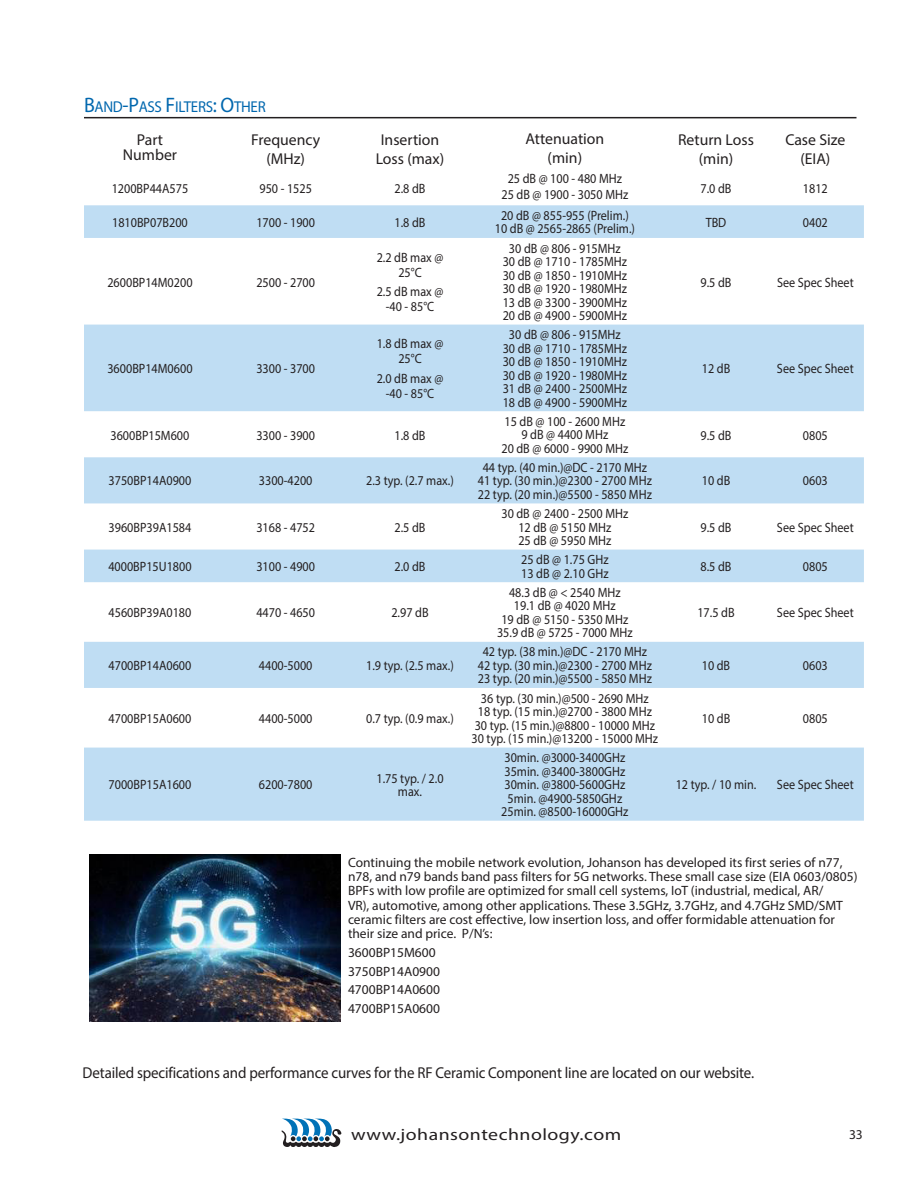
<style>
.page{position:relative;width:918px;height:1188px;background:#fff}
.page>*{position:absolute;margin:0;border:0;box-sizing:border-box;transform-origin:0 0}
.t1{font:16.5px "Myriad Pro";letter-spacing:.025em;color:#231f20;scale:1.2 1}
.t2{font:15.75px "Myriad Pro";letter-spacing:-.01em;color:#231f20;scale:.95 1}
.t3{font:15.75px/18.9px "Myriad Pro";letter-spacing:-.01em;color:#231f20;text-align:center}
.t4{font:15.75px/33.3px "Myriad Pro";letter-spacing:-.02em;color:#0067ae;scale:.95 1}
.t5{font:13.5px/13.5px "Myriad Pro";color:#231f20;text-align:center;scale:.9 1}
.t6{font:13.5px/14.2px "Myriad Pro";color:#231f20}
.s1{font-size:21px}
.s2{color:#231f20}
</style>
<div class="page">
<svg style="left:282px;top:1119px;width:60px;height:28px"></svg>
<hr style="left:84px;top:117px;width:772px;height:1px;background:#231f20">
<svg style="left:84px;top:205px;width:780px;height:616px;fill:#bfddf3"></svg>
<img style="left:89px;top:854px;width:252px;height:167px">
<p class="t4" style="left:137px;top:89px;width:137px;text-indent:-53px"><span class="s1">B</span>AND<span class="s1">-P</span>ASS <span class="s1">F</span>ILTERS<span class="s1">: O</span>THER<br><span class="s2">Part</span></p>
<p class="t3" style="left:123px;top:145px;width:56px">Number</p>
<p class="t3" style="left:251px;top:130px;width:71px">Frequency (MHz)</p>
<p class="t3" style="left:376px;top:130px;width:70px">Insertion<br>Loss (max)</p>
<p class="t3" style="left:525px;top:129px;width:80px">Attenuation (min)</p>
<p class="t3" style="left:678px;top:130px;width:77px">Return Loss (min)</p>
<p class="t3" style="left:785px;top:130px;width:62px">Case Size (EIA)</p>
<p class="t5" style="left:112px;top:181px;width:87px">1200BP44A575</p>
<p class="t5" style="left:259px;top:181px;width:60px">950 - 1525</p>
<p class="t5" style="left:395px;top:181px;width:36px">2.8 dB</p>
<p class="t5" style="left:501px;top:170px;width:143px;line-height:16.5px">25 dB @ 100 - 480 MHz<br>25 dB @ 1900 - 3050 MHz</p>
<p class="t5" style="left:701px;top:181px;width:36px">7.0 dB</p>
<p class="t5" style="left:803px;top:181px;width:29px">1812</p>
<p class="t5" style="left:112px;top:215px;width:86px">1810BP07B200</p>
<p class="t5" style="left:256px;top:215px;width:67px">1700 - 1900</p>
<p class="t5" style="left:395px;top:215px;width:36px">1.8 dB</p>
<p class="t5" style="left:495px;top:208px;width:157px">20 dB @ 855-955 (Prelim.)<br>10 dB @ 2565-2865 (Prelim.)</p>
<p class="t5" style="left:706px;top:215px;width:25px">TBD</p>
<p class="t5" style="left:803px;top:215px;width:29px">0402</p>
<p class="t5" style="left:107px;top:275px;width:96px">2600BP14M0200</p>
<p class="t5" style="left:256px;top:275px;width:67px">2500 - 2700</p>
<p class="t5" style="left:377px;top:250px;width:76px;line-height:15px">2.2 dB max @<br>25°C</p>
<p class="t5" style="left:377px;top:284px;width:76px;line-height:15px">2.5 dB max @ -40 - 85°C</p>
<p class="t5" style="left:503px;top:241px;width:140px">30 dB @ 806 - 915MHz<br>30 dB @ 1710 - 1785MHz<br>30 dB @ 1850 - 1910MHz<br>30 dB @ 1920 - 1980MHz<br>13 dB @ 3300 - 3900MHz<br>20 dB @ 4900 - 5900MHz</p>
<p class="t5" style="left:701px;top:275px;width:36px">9.5 dB</p>
<p class="t5" style="left:777px;top:275px;width:87px">See Spec Sheet</p>
<p class="t5" style="left:107px;top:362px;width:96px">3600BP14M0600</p>
<p class="t5" style="left:256px;top:362px;width:67px">3300 - 3700</p>
<p class="t5" style="left:377px;top:336px;width:76px;line-height:15px">1.8 dB max @<br>25°C</p>
<p class="t5" style="left:377px;top:371px;width:76px;line-height:15px">2.0 dB max @ -40 - 85°C</p>
<p class="t5" style="left:503px;top:328px;width:140px">30 dB @ 806 - 915MHz<br>30 dB @ 1710 - 1785MHz<br>30 dB @ 1850 - 1910MHz<br>30 dB @ 1920 - 1980MHz<br>31 dB @ 2400 - 2500MHz<br>18 dB @ 4900 - 5900MHz</p>
<p class="t5" style="left:702px;top:362px;width:33px">12 dB</p>
<p class="t5" style="left:777px;top:362px;width:87px">See Spec Sheet</p>
<p class="t5" style="left:111px;top:428px;width:89px">3600BP15M600</p>
<p class="t5" style="left:256px;top:428px;width:67px">3300 - 3900</p>
<p class="t5" style="left:395px;top:428px;width:36px">1.8 dB</p>
<p class="t5" style="left:501px;top:414px;width:143px">15 dB @ 100 - 2600 MHz<br>9 dB @ 4400 MHz<br>20 dB @ 6000 - 9900 MHz</p>
<p class="t5" style="left:701px;top:428px;width:36px">9.5 dB</p>
<p class="t5" style="left:803px;top:428px;width:29px">0805</p>
<p class="t5" style="left:109px;top:474px;width:94px">3750BP14A0900</p>
<p class="t5" style="left:259px;top:474px;width:61px">3300-4200</p>
<p class="t5" style="left:366px;top:474px;width:99px">2.3 typ. (2.7 max.)</p>
<p class="t5" style="left:478px;top:460px;width:195px">44 typ. (40 min.)@DC - 2170 MHz<br>41 typ. (30 min.)@2300 - 2700 MHz<br>22 typ. (20 min.)@5500 - 5850 MHz</p>
<p class="t5" style="left:702px;top:474px;width:33px">10 dB</p>
<p class="t5" style="left:803px;top:474px;width:29px">0603</p>
<p class="t5" style="left:109px;top:520px;width:94px">3960BP39A1584</p>
<p class="t5" style="left:256px;top:520px;width:67px">3168 - 4752</p>
<p class="t5" style="left:395px;top:520px;width:36px">2.5 dB</p>
<p class="t5" style="left:501px;top:507px;width:143px">30 dB @ 2400 - 2500 MHz<br>12 dB @ 5150 MHz<br>25 dB @ 5950 MHz</p>
<p class="t5" style="left:701px;top:520px;width:36px">9.5 dB</p>
<p class="t5" style="left:777px;top:520px;width:87px">See Spec Sheet</p>
<p class="t5" style="left:108px;top:560px;width:94px">4000BP15U1800</p>
<p class="t5" style="left:256px;top:560px;width:67px">3100 - 4900</p>
<p class="t5" style="left:395px;top:560px;width:36px">2.0 dB</p>
<p class="t5" style="left:521px;top:553px;width:99px;text-align:left">25 dB @ 1.75 GHz<br>13 dB @ 2.10 GHz</p>
<p class="t5" style="left:701px;top:560px;width:36px">8.5 dB</p>
<p class="t5" style="left:803px;top:560px;width:29px">0805</p>
<p class="t5" style="left:109px;top:606px;width:94px">4560BP39A0180</p>
<p class="t5" style="left:256px;top:606px;width:67px">4470 - 4650</p>
<p class="t5" style="left:391px;top:606px;width:43px">2.97 dB</p>
<p class="t5" style="left:497px;top:585px;width:152px">48.3 dB @ &lt; 2540 MHz<br>19.1 dB @ 4020 MHz<br>19 dB @ 5150 - 5350 MHz<br>35.9 dB @ 5725 - 7000 MHz</p>
<p class="t5" style="left:697px;top:606px;width:43px">17.5 dB</p>
<p class="t5" style="left:777px;top:606px;width:87px">See Spec Sheet</p>
<p class="t5" style="left:109px;top:658px;width:94px">4700BP14A0600</p>
<p class="t5" style="left:259px;top:658px;width:61px">4400-5000</p>
<p class="t5" style="left:366px;top:658px;width:99px">1.9 typ. (2.5 max.)</p>
<p class="t5" style="left:109px;top:711px;width:94px">4700BP15A0600</p>
<p class="t5" style="left:259px;top:711px;width:61px">4400-5000</p>
<p class="t5" style="left:366px;top:711px;width:99px">0.7 typ. (0.9 max.)</p>
<p class="t5" style="left:109px;top:778px;width:94px">7000BP15A1600</p>
<p class="t5" style="left:259px;top:778px;width:61px">6200-7800</p>
<p class="t5" style="left:376px;top:771px;width:76px">1.75 typ. / 2.0 max.</p>
<p class="t5" style="left:478px;top:645px;width:195px">42 typ. (38 min.)@DC - 2170 MHz<br>42 typ. (30 min.)@2300 - 2700 MHz<br>23 typ. (20 min.)@5500 - 5850 MHz</p>
<p class="t5" style="left:472px;top:691px;width:209px">36 typ. (30 min.)@500 - 2690 MHz<br>18 typ. (15 min.)@2700 - 3800 MHz<br>30 typ. (15 min.)@8800 - 10000 MHz<br>30 typ. (15 min.)@13200 - 15000 MHz</p>
<p class="t5" style="left:501px;top:751px;width:143px">30min. @3000-3400GHz<br>35min. @3400-3800GHz<br>30min. @3800-5600GHz<br>5min. @4900-5850GHz<br>25min. @8500-16000GHz</p>
<p class="t5" style="left:702px;top:658px;width:33px">10 dB</p>
<p class="t5" style="left:803px;top:658px;width:29px">0603</p>
<p class="t5" style="left:702px;top:711px;width:33px">10 dB</p>
<p class="t5" style="left:803px;top:711px;width:29px">0805</p>
<p class="t5" style="left:676px;top:778px;width:91px">12 typ. / 10 min.</p>
<p class="t5" style="left:777px;top:778px;width:87px">See Spec Sheet</p>
<p class="t6" style="left:348px;top:855px;width:511px">Continuing the mobile network evolution, Johanson has developed its first series of n77, n78, and n79 bands band pass filters for 5G networks. These small case size (EIA 0603/0805)<br>BPFs with low profile are optimized for small cell systems, IoT (industrial, medical, AR/<br>VR), automotive, among other applications. These 3.5GHz, 3.7GHz, and 4.7GHz SMD/SMT ceramic filters are cost effective, low insertion loss, and offer formidable attenuation for their size and price. P/N’s:</p>
<p class="t6" style="left:348px;top:943px;width:94px;line-height:18.8px">3600BP15M600<br>3750BP14A0900<br>4700BP14A0600<br>4700BP15A0600</p>
<p class="t2" style="left:83px;top:1064px;width:708px">Detailed specifications and performance curves for the RF Ceramic Component line are located on our website.</p>
<p class="t1" style="left:351px;top:1124px;width:227px">www.johansontechnology.com</p>
<p class="t6" style="left:849px;top:1127px;width:15px">33</p>
</div>
